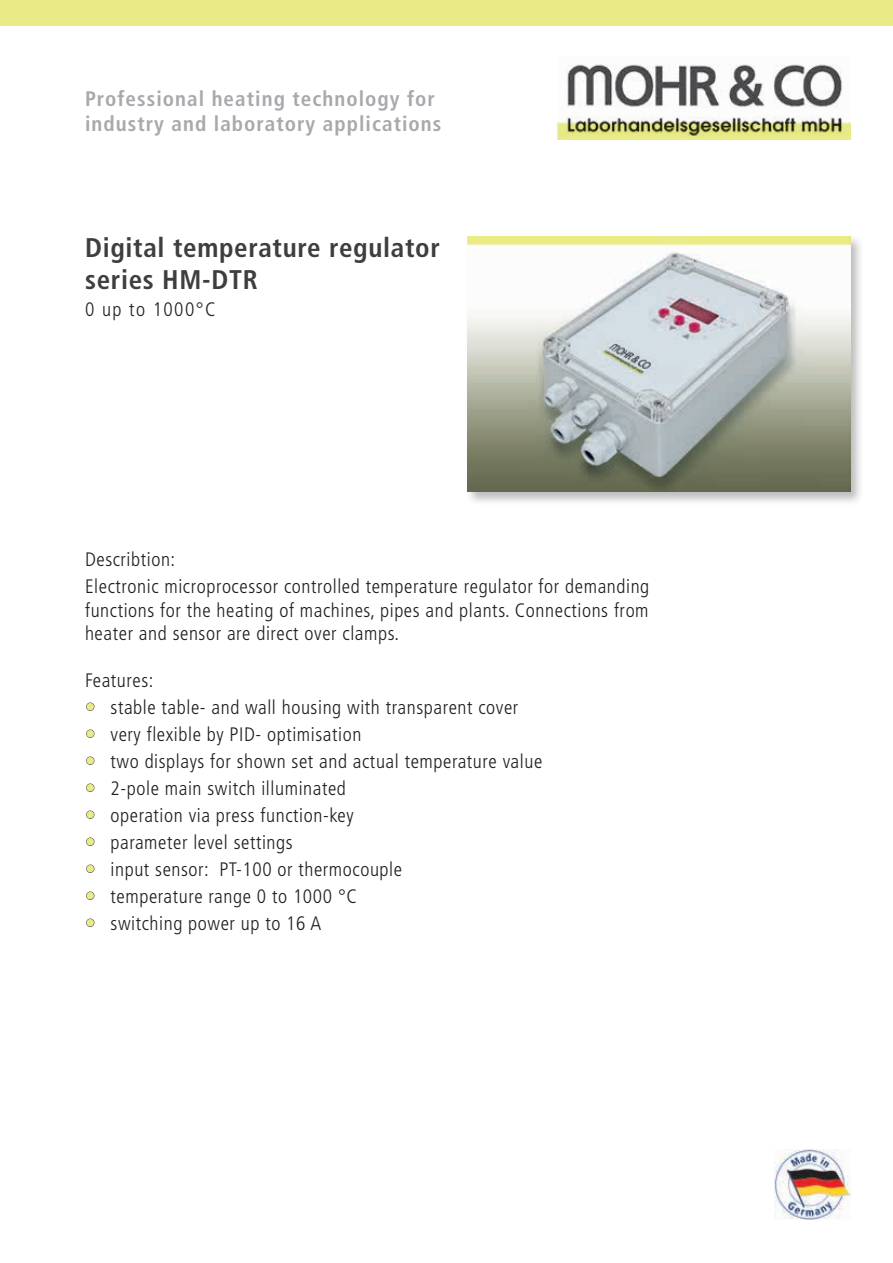
<style>
.page{position:relative;width:893px;height:1263px;background:#fff}
.page>*{position:absolute;margin:0;border:0;box-sizing:border-box;transform-origin:0 0}
.t1{font:700 condensed 27px/32.4px "Frutiger";letter-spacing:.025em;color:#3e3e3f}
.t2{font:700 condensed 21px/25.2px "Frutiger";letter-spacing:.05em;color:#a8a9ad}
.t3{font:300 condensed 19.5px/27px "Frutiger";letter-spacing:.03em;color:#231f20}
.s1{font-size:21px;color:#e9eb86}
</style>
<div class="page">
<img style="left:774px;top:1149px;width:76px;height:70px">
<img style="left:557px;top:64px;width:293px;height:76px">
<div style="left:0;top:0;width:893px;height:25px;background:#e9eb86"></div>
<div style="left:465px;top:234px;width:400px;height:272px;background:#231f20;opacity:.3"></div>
<img style="left:468px;top:237px;width:382px;height:255px">
<div style="left:86px;top:703px;width:8px;height:8px;border:1px solid #3e3e3f;border-radius:50%"></div>
<div style="left:86px;top:730px;width:8px;height:8px;border:1px solid #3e3e3f;border-radius:50%"></div>
<div style="left:86px;top:757px;width:8px;height:8px;border:1px solid #3e3e3f;border-radius:50%"></div>
<div style="left:86px;top:784px;width:8px;height:8px;border:1px solid #3e3e3f;border-radius:50%"></div>
<div style="left:86px;top:811px;width:8px;height:8px;border:1px solid #3e3e3f;border-radius:50%"></div>
<div style="left:86px;top:838px;width:8px;height:8px;border:1px solid #3e3e3f;border-radius:50%"></div>
<div style="left:86px;top:865px;width:8px;height:8px;border:1px solid #3e3e3f;border-radius:50%"></div>
<div style="left:86px;top:892px;width:8px;height:8px;border:1px solid #3e3e3f;border-radius:50%"></div>
<div style="left:86px;top:919px;width:8px;height:8px;border:1px solid #3e3e3f;border-radius:50%"></div>
<p class="t2" style="left:85px;top:86px;width:358px">Professional heating technology for industry and laboratory applications</p>
<h1 class="t1" style="left:85px;top:231px;width:356px">Digital temperature regulator series HM-DTR</h1>
<p class="t3" style="left:85px;top:296px;width:132px">0 up to 1000°C</p>
<p class="t3" style="left:85px;top:546px;width:566px">Describtion:<br>Electronic microprocessor controlled temperature regulator for demanding</p>
<p class="t3" style="left:85px;top:599px;width:565px;line-height:23.4px">functions for the heating of machines, pipes and plants. Connections from heater and sensor are direct over clamps.</p>
<p class="t3" style="left:85px;top:667px;width:70px">Features:</p>
<p class="t3" style="left:85px;top:694px;width:435px"><span class="s1">•</span> stable table- and wall housing with transparent cover</p>
<p class="t3" style="left:85px;top:721px;width:278px"><span class="s1">•</span> very flexible by PID- optimisation</p>
<p class="t3" style="left:85px;top:748px;width:459px"><span class="s1">•</span> two displays for shown set and actual temperature value</p>
<p class="t3" style="left:85px;top:775px;width:262px"><span class="s1">•</span> 2-pole main switch illuminated</p>
<p class="t3" style="left:85px;top:802px;width:270px"><span class="s1">•</span> operation via press function-key</p>
<p class="t3" style="left:85px;top:829px;width:209px"><span class="s1">•</span> parameter level settings</p>
<p class="t3" style="left:85px;top:856px;width:319px"><span class="s1">•</span> input sensor: PT-100 or thermocouple</p>
<p class="t3" style="left:85px;top:883px;width:273px"><span class="s1">•</span> temperature range 0 to 1000 °C</p>
<p class="t3" style="left:85px;top:910px;width:238px"><span class="s1">•</span> switching power up to 16 A</p>
</div>
